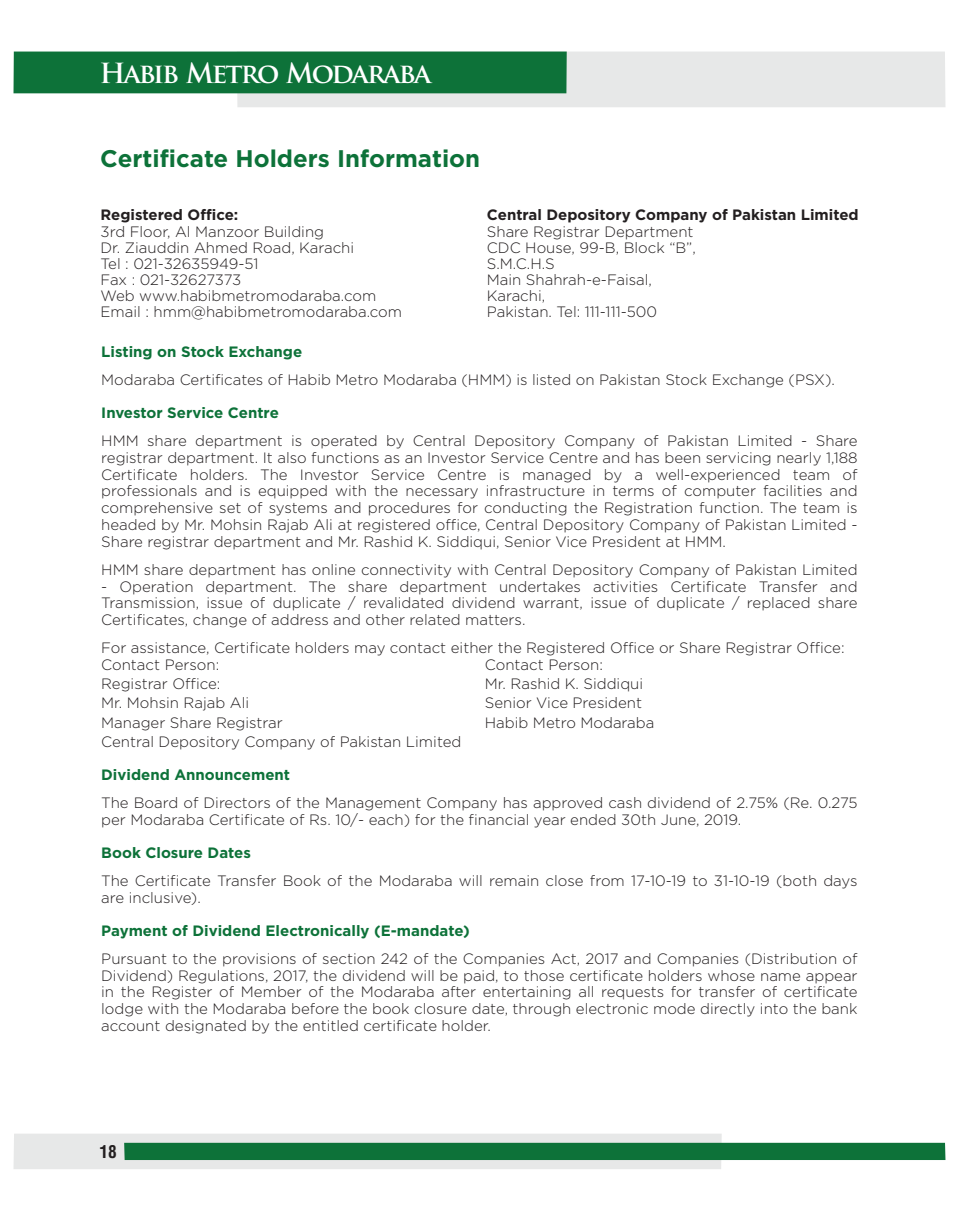
<style>
.page{position:relative;width:959px;height:1229px;background:#fff}
.page>*{position:absolute;margin:0;border:0;box-sizing:border-box;transform-origin:0 0}
.t1{font:700 27px "Trajan Pro";letter-spacing:-.07em;color:#fff}
.t2{font:700 24px "Gotham";color:#0d7239}
.t3{font:17.25px "Switzerland Condensed";color:#231f20}
.t4{font:300 15px/16.8px "Gotham";color:#231f20}
.t5{font:700 15px "Gotham";color:#0d7239}
.t6{font:700 15px "Gotham";color:#231f20}
</style>
<div class="page">
<svg style="left:14px;top:1134px;width:931px;height:35px;background:#8bb79e"></svg>
<div style="left:237px;top:52px;width:708px;height:55px;background:#e7e8e8"></div>
<div style="left:14px;top:52px;width:552px;height:41px;background:#0d7239"></div>
<h1 class="t1" style="left:99px;top:62px;width:333px">Habib Metro Modaraba</h1>
<h2 class="t2" style="left:100px;top:150px;width:381px">Certificate Holders Information</h2>
<p class="t6" style="left:100px;top:209px;width:139px">Registered Office:</p>
<p class="t4" style="left:100px;top:223px;width:303px;line-height:16px">3rd Floor, Al Manzoor Building<br>Dr. Ziauddin Ahmed Road, Karachi<br>Tel : 021-32635949-51<br>Fax : 021-32627373<br>Web www.habibmetromodaraba.com<br>Email : hmm@habibmetromodaraba.com</p>
<p class="t6" style="left:487px;top:209px;width:373px">Central Depository Company of Pakistan Limited</p>
<p class="t4" style="left:487px;top:223px;width:210px;line-height:16px">Share Registrar Department<br>CDC House, 99-B, Block “B”,<br>S.M.C.H.S<br>Main Shahrah-e-Faisal,<br>Karachi,<br>Pakistan. Tel: 111-111-500</p>
<p class="t5" style="left:101px;top:346px;width:202px">Listing on Stock Exchange</p>
<p class="t4" style="left:101px;top:371px;width:735px">Modaraba Certificates of Habib Metro Modaraba (HMM) is listed on Pakistan Stock Exchange (PSX).</p>
<p class="t5" style="left:101px;top:407px;width:179px">Investor Service Centre</p>
<p class="t4" style="left:101px;top:432px;width:758px;text-align:justify">HMM share department is operated by Central Depository Company of Pakistan Limited - Share registrar department. It also functions as an Investor Service Centre and has been servicing nearly 1,188<br>Certificate holders. The Investor Service Centre is managed by a well-experienced team of professionals and is equipped with the necessary infrastructure in terms of computer facilities and comprehensive set of systems and procedures for conducting the Registration function. The team is headed by Mr. Mohsin Rajab Ali at registered office, Central Depository Company of Pakistan Limited - Share registrar department and Mr. Rashid K. Siddiqui, Senior Vice President at HMM.</p>
<p class="t4" style="left:101px;top:561px;width:757px">HMM share department has online connectivity with Central Depository Company of Pakistan Limited</p>
<p class="t4" style="left:101px;top:578px;width:758px;text-align:justify">- Operation department. The share department undertakes activities Certificate Transfer and Transmission, issue of duplicate / revalidated dividend warrant, issue of duplicate / replaced share Certificates, change of address and other related matters.</p>
<p class="t4" style="left:101px;top:639px;width:745px">For assistance, Certificate holders may contact either the Registered Office or Share Registrar Office:<br>Contact Person:</p>
<p class="t4" style="left:485px;top:656px;width:120px">Contact Person:</p>
<p class="t4" style="left:101px;top:675px;width:121px">Registrar Office:</p>
<p class="t4" style="left:485px;top:675px;width:160px">Mr. Rashid K. Siddiqui</p>
<p class="t4" style="left:101px;top:694px;width:149px">Mr. Mohsin Rajab Ali</p>
<p class="t4" style="left:485px;top:694px;width:159px">Senior Vice President</p>
<p class="t4" style="left:101px;top:714px;width:183px">Manager Share Registrar</p>
<p class="t4" style="left:485px;top:714px;width:171px">Habib Metro Modaraba</p>
<p class="t4" style="left:101px;top:733px;width:362px">Central Depository Company of Pakistan Limited</p>
<p class="t5" style="left:101px;top:769px;width:190px">Dividend Announcement</p>
<p class="t4" style="left:101px;top:794px;width:757px">The Board of Directors of the Management Company has approved cash dividend of 2.75% (Re. 0.275 per Modaraba Certificate of Rs. 10/- each) for the financial year ended 30th June, 2019.</p>
<p class="t5" style="left:101px;top:846px;width:151px">Book Closure Dates</p>
<p class="t4" style="left:101px;top:872px;width:757px">The Certificate Transfer Book of the Modaraba will remain close from 17-10-19 to 31-10-19 (both days are inclusive).</p>
<p class="t5" style="left:101px;top:924px;width:370px">Payment of Dividend Electronically (E-mandate)</p>
<p class="t4" style="left:101px;top:950px;width:758px;text-align:justify">Pursuant to the provisions of section 242 of the Companies Act, 2017 and Companies (Distribution of Dividend) Regulations, 2017, the dividend will be paid, to those certificate holders whose name appear in the Register of Member of the Modaraba after entertaining all requests for transfer of certificate lodge with the Modaraba before the book closure date, through electronic mode directly into the bank account designated by the entitled certificate holder.</p>
<p class="t3" style="left:99px;top:1141px;width:19px">18</p>
</div>
